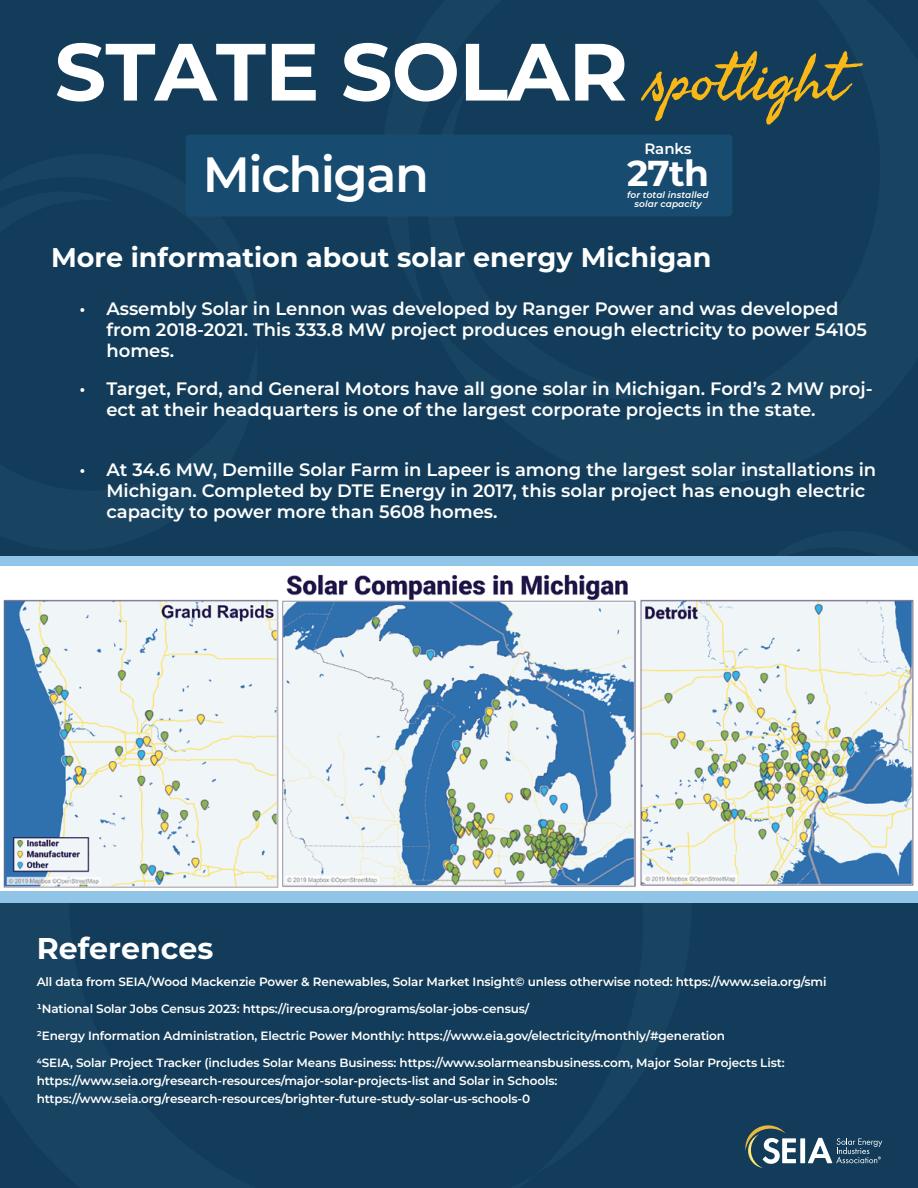
<style>
.page{position:relative;width:918px;height:1188px;background:#fff}
.page>*{position:absolute;margin:0;border:0;box-sizing:border-box;transform-origin:0 0}
.t1{font:100 81px "Montserrat";letter-spacing:-.01em;color:#fff}
.t2{font:64.5px "Seaweed Script Pro";color:#fab816}
.t3{font:600 49.5px "Montserrat";letter-spacing:-.03em;color:#fff}
.t4{font:100 36px "Montserrat";color:#fff}
.t5{font:100 30px "Montserrat";color:#fff}
.t6{font:100 27px "Montserrat";color:#fff}
.t7{font:600 18px/21px "Montserrat";color:#fff}
.t8{font:600 15px "Montserrat";letter-spacing:-.005em;color:#fff}
.t9{font:600 12px "Montserrat";letter-spacing:-.01em;color:#fff}
.t10{font:italic 600 9px "Montserrat";letter-spacing:.01em;color:#fff}
</style>
<div class="page">
<div style="left:0;top:0;width:918px;height:1187px;background:#123c59"></div>
<div style="left:0;top:556px;width:918px;height:347px;background:#90c5e8"></div>
<div style="left:186px;top:134px;width:546px;height:82px;background:#184c70;border-radius:4px"></div>
<img style="left:0;top:567px;width:918px;height:324px">
<svg style="left:745px;top:1125px;width:51px;height:43px"></svg>
<div style="left:800px;top:1138px;width:5px;height:25px;background:#fff"></div>
<svg style="left:808px;top:1138px;width:74px;height:25px"></svg>
<p class="t1" style="left:55px;top:18px;width:575px">STATE SOLAR</p>
<p class="t2" style="left:648px;top:38px;width:199px">spotlight</p>
<p class="t3" style="left:203px;top:139px;width:228px">Michigan</p>
<p class="t8" style="left:644px;top:138px;width:49px">Ranks</p>
<p class="t4" style="left:627px;top:149px;width:83px">27th</p>
<p class="t10" style="left:627px;top:189px;width:83px">for total installed</p>
<p class="t10" style="left:634px;top:198px;width:69px">solar capacity</p>
<p class="t6" style="left:51px;top:239px;width:662px">More information about solar energy Michigan</p>
<p class="t7" style="left:106px;top:297px;width:762px;text-indent:-27px">• Assembly Solar in Lennon was developed by Ranger Power and was developed from 2018-2021. This 333.8 MW project produces enough electricity to power 54105 homes.</p>
<p class="t7" style="left:106px;top:377px;width:768px;text-indent:-27px">• Target, Ford, and General Motors have all gone solar in Michigan. Ford’s 2 MW proj&shy;ect at their headquarters is one of the largest corporate projects in the state.</p>
<p class="t7" style="left:106px;top:458px;width:771px;text-indent:-27px">• At 34.6 MW, Demille Solar Farm in Lapeer is among the largest solar installations in<br>Michigan. Completed by DTE Energy in 2017, this solar project has enough electric capacity to power more than 5608 homes.</p>
<p class="t5" style="left:37px;top:928px;width:178px">References</p>
<p class="t9" style="left:37px;top:973px;width:791px">All data from SEIA/Wood Mackenzie Power &amp; Renewables, Solar Market Insight© unless otherwise noted: https://www.seia.org/smi</p>
<p class="t9" style="left:37px;top:1000px;width:494px">¹National Solar Jobs Census 2023: https://irecusa.org/programs/solar-jobs-census/</p>
<p class="t9" style="left:37px;top:1027px;width:690px">²Energy Information Administration, Electric Power Monthly: https://www.eia.gov/electricity/monthly/#generation</p>
<p class="t9" style="left:37px;top:1054px;width:749px">4SEIA, Solar Project Tracker (includes Solar Means Business: https://www.solarmeansbusiness.com, Major Solar Projects List:</p>
<p class="t9" style="left:37px;top:1072px;width:522px">https://www.seia.org/research-resources/major-solar-projects-list and Solar in Schools:</p>
<p class="t9" style="left:37px;top:1090px;width:495px">https://www.seia.org/research-resources/brighter-future-study-solar-us-schools-0</p>
</div>
